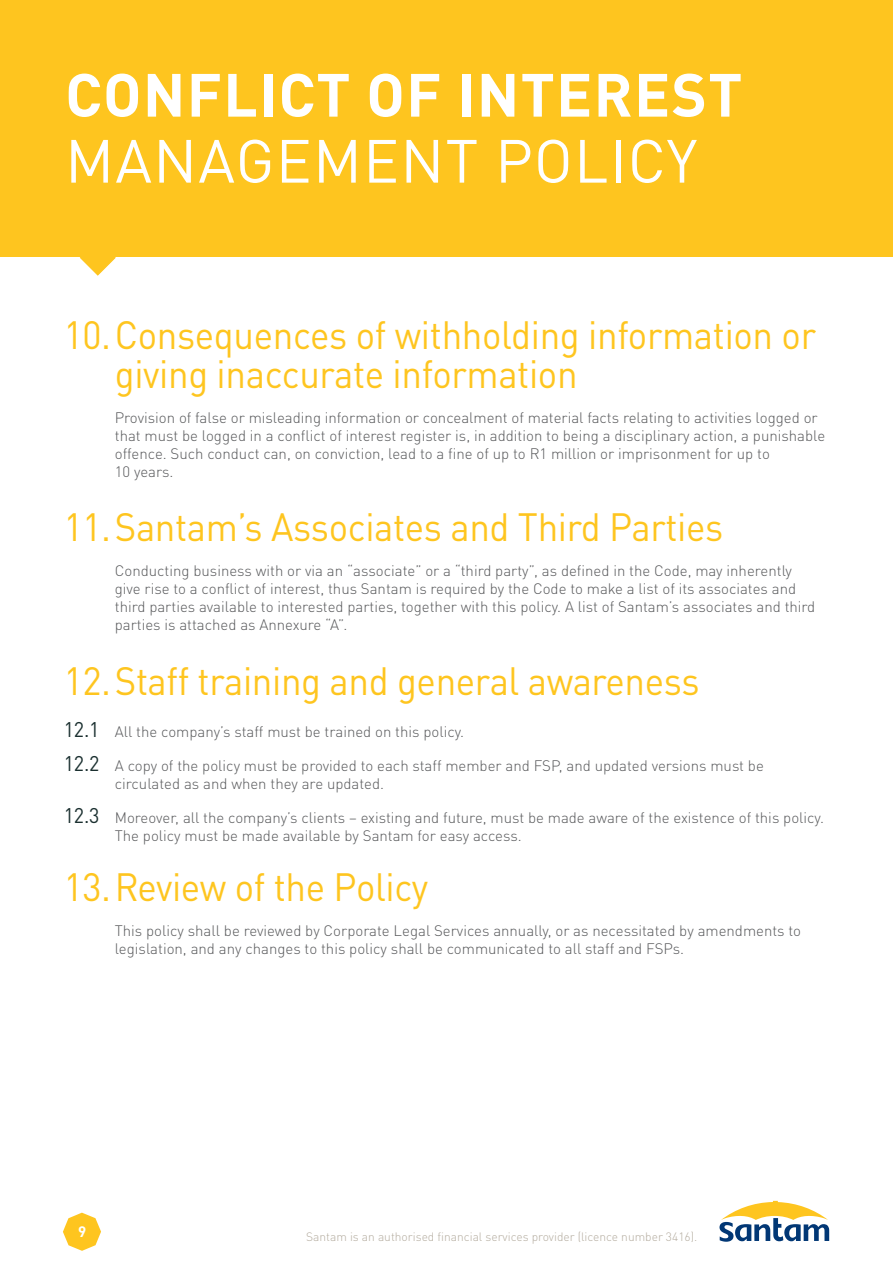
<style>
.page{position:relative;width:893px;height:1263px;background:#fff}
.page>*{position:absolute;margin:0;border:0;box-sizing:border-box;transform-origin:0 0}
.t1{font:700 60px "DINOT";letter-spacing:.02em;color:#fff}
.t2{font:60px "DINOT";letter-spacing:.02em;color:#fff}
.t3{font:39px/39px "DINOT";letter-spacing:-.01em;color:#fec51f;scale:.94 1}
.Body_copy_indent{font:300 15px/18px "DINOT";color:#57585a}
.body_copy_bullet{font:300 15px/18px "DINOT";color:#57585a}
.t4{font:700 15px "DINOT";color:#fff}
.t5{font:300 12px "DINOT";color:#b3ab9e}
.s1{font-weight:400;font-size:21px;color:#1b3030}
</style>
<div class="page">
<div style="left:0;top:0;width:892px;height:257px;background:#fec51f"></div>
<svg style="left:79px;top:257px;width:37px;height:19px"></svg>
<svg style="left:719px;top:1201px;width:110px;height:41px"></svg>
<svg style="left:63px;top:1212px;width:38px;height:39px"></svg>
<h1 class="t1" style="left:65px;top:56px;width:679px">CONFLICT OF INTEREST</h1>
<h1 class="t2" style="left:65px;top:124px;width:634px">MANAGEMENT POLICY</h1>
<p class="t3" style="left:115px;top:314px;width:748px;text-indent:-51px">10.Consequences of withholding information or giving inaccurate information</p>
<p class="Body_copy_indent" style="left:115px;top:408px;width:712px">Provision of false or misleading information or concealment of material facts relating to activities logged or that must be logged in a conflict of interest register is, in addition to being a disciplinary action, a punishable offence. Such conduct can, on conviction, lead to a fine of up to R1 million or imprisonment for up to<br>10 years.</p>
<p class="t3" style="left:64px;top:507px;width:703px">11.Santam’s Associates and Third Parties</p>
<p class="Body_copy_indent" style="left:115px;top:562px;width:702px">Conducting business with or via an “associate” or a “third party”, as defined in the Code, may inherently give rise to a conflict of interest, thus Santam is required by the Code to make a list of its associates and third parties available to interested parties, together with this policy. A list of Santam’s associates and third parties is attached as Annexure “A”.</p>
<p class="t3" style="left:64px;top:660px;width:678px">12.Staff training and general awareness</p>
<p class="body_copy_bullet" style="left:64px;top:722px;width:402px"><span class="s1">12.1</span> All the company’s staff must be trained on this policy.</p>
<p class="body_copy_bullet" style="left:115px;top:756px;width:651px;text-indent:-51px"><span class="s1">12.2</span> A copy of the policy must be provided to each staff member and FSP, and updated versions must be circulated as and when they are updated.</p>
<p class="body_copy_bullet" style="left:115px;top:808px;width:711px;text-indent:-51px"><span class="s1">12.3</span> Moreover, all the company’s clients – existing and future, must be made aware of the existence of this policy.<br>The policy must be made available by Santam for easy access.</p>
<p class="t3" style="left:64px;top:867px;width:389px">13.Review of the Policy</p>
<p class="Body_copy_indent" style="left:115px;top:921px;width:688px">This policy shall be reviewed by Corporate Legal Services annually, or as necessitated by amendments to legislation, and any changes to this policy shall be communicated to all staff and FSPs.</p>
<p class="t4" style="left:78px;top:1222px;width:10px">9</p>
<p class="t5" style="left:306px;top:1229px;width:392px">Santam is an authorised financial services provider (licence number 3416).</p>
</div>
